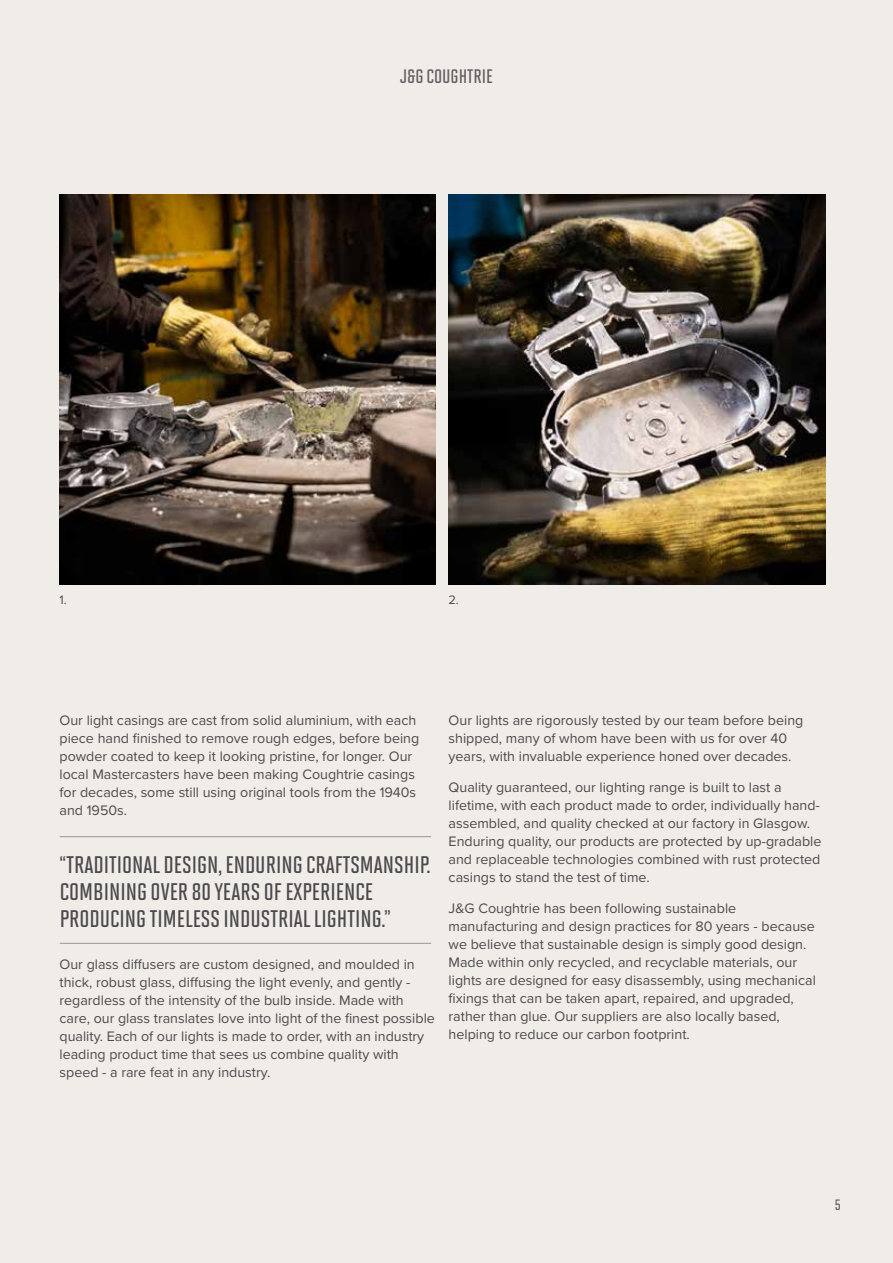
<style>
.page{position:relative;width:893px;height:1263px;background:#f0ece8}
.page>*{position:absolute;margin:0;border:0;box-sizing:border-box;transform-origin:0 0}
.t1{font:600 24px/27px "Solano Gothic Pro MVB";color:#4c4a4d}
.t2{font:600 19.5px "Solano Gothic Pro MVB";color:#625d61}
.t3{font:600 15px "Solano Gothic Pro MVB";color:#625d61}
.t4{font:14.25px/18px "Proxima Nova";color:#4c4a4d}
.t5{font:12.75px "Proxima Nova";color:#4c4a4d}
</style>
<div class="page">
<img style="left:448px;top:195px;width:377px;height:389px">
<img style="left:60px;top:195px;width:376px;height:389px">
<hr style="left:60px;top:836px;width:371px;height:1px;background:#9a9497">
<hr style="left:60px;top:943px;width:371px;height:1px;background:#9a9497">
<h2 class="t2" style="left:400px;top:64px;width:94px">J&amp;G COUGHTRIE</h2>
<p class="t5" style="left:60px;top:590px;width:9px">1.</p>
<p class="t5" style="left:449px;top:590px;width:12px">2.</p>
<p class="t4" style="left:60px;top:711px;width:361px">Our light casings are cast from solid aluminium, with each piece hand finished to remove rough edges, before being powder coated to keep it looking pristine, for longer. Our local Mastercasters have been making Coughtrie casings for decades, some still using original tools from the 1940s and 1950s.</p>
<h1 class="t1" style="left:60px;top:850px;width:372px">“TRADITIONAL DESIGN, ENDURING CRAFTSMANSHIP.<br>COMBINING OVER 80 YEARS OF EXPERIENCE<br>PRODUCING TIMELESS INDUSTRIAL LIGHTING.”</h1>
<p class="t4" style="left:60px;top:954px;width:377px">Our glass diffusers are custom designed, and moulded in thick, robust glass, diffusing the light evenly, and gently - regardless of the intensity of the bulb inside. Made with care, our glass translates love into light of the finest possible quality. Each of our lights is made to order, with an industry leading product time that sees us combine quality with speed - a rare feat in any industry.</p>
<p class="t4" style="left:449px;top:711px;width:356px">Our lights are rigorously tested by our team before being shipped, many of whom have been with us for over 40 years, with invaluable experience honed over decades.</p>
<p class="t4" style="left:449px;top:777px;width:374px">Quality guaranteed, our lighting range is built to last a lifetime, with each product made to order, individually hand&shy;assembled, and quality checked at our factory in Glasgow.<br>Enduring quality, our products are protected by up-gradable and replaceable technologies combined with rust protected casings to stand the test of time.</p>
<p class="t4" style="left:449px;top:898px;width:369px">J&amp;G Coughtrie has been following sustainable manufacturing and design practices for 80 years - because we believe that sustainable design is simply good design.<br>Made within only recycled, and recyclable materials, our lights are designed for easy disassembly, using mechanical fixings that can be taken apart, repaired, and upgraded, rather than glue. Our suppliers are also locally based, helping to reduce our carbon footprint.</p>
<p class="t3" style="left:835px;top:1196px;width:7px">5</p>
</div>
